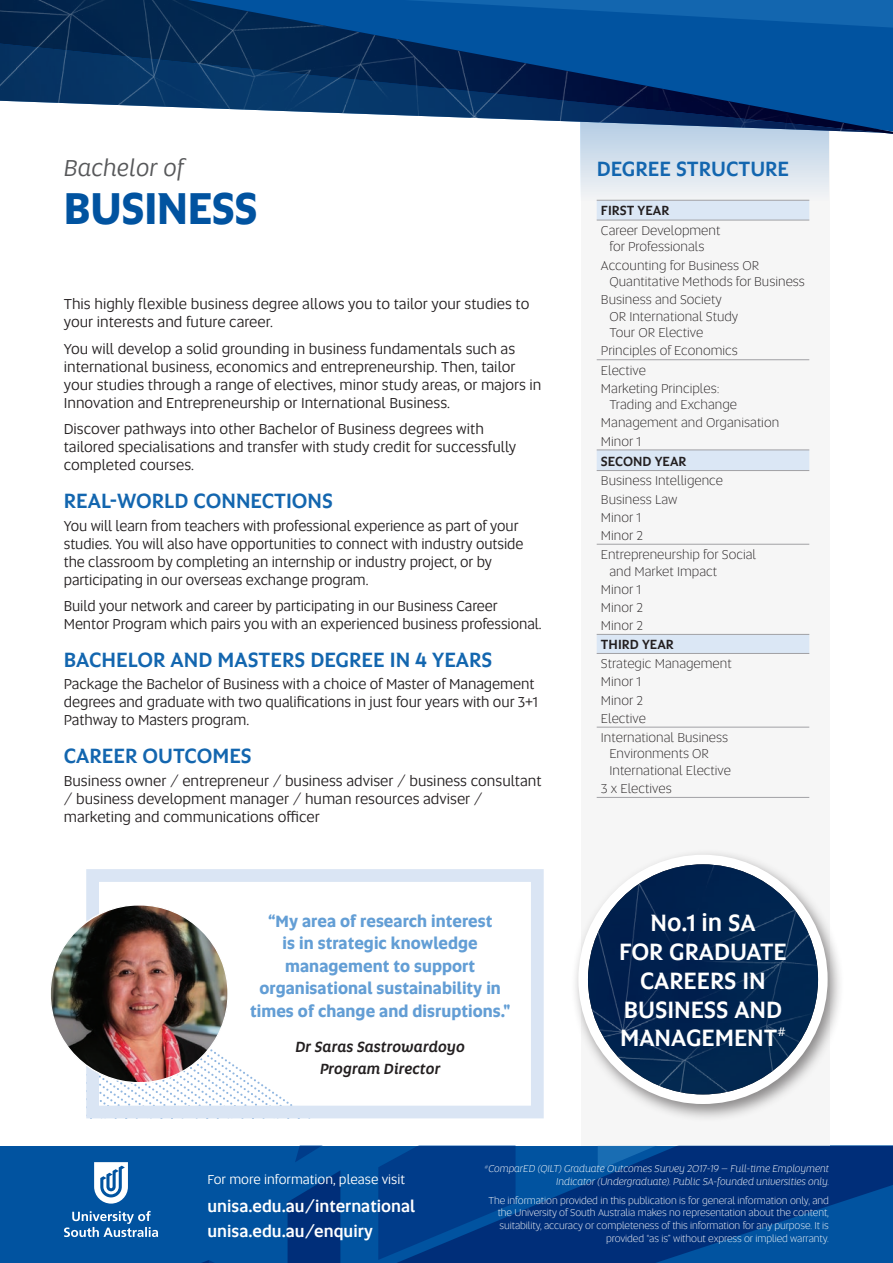
<style>
.page{position:relative;width:893px;height:1263px;background:#fff}
.page>*{position:absolute;margin:0;border:0;box-sizing:border-box;transform-origin:0 0}
.Degree_Heading{font:700 45px "Altis Uni SA";letter-spacing:-.005em;color:#0153a0;scale:.96 1}
.Brag_v2{font:500 24px/28.8px "Altis Uni SA";color:#fff;text-align:center}
.t1{font:italic 24px "Altis Uni SA";color:#57585a}
.t2{font:500 21px "Altis Uni SA";color:#1366af}
.Student_Testimonial{font:700 16.5px/22.5px "Altis Uni SA";letter-spacing:.005em;color:#639ed5;text-align:center}
.Body{font:500 16.5px "Altis Uni SA";color:#fff}
.Degree_Structure_-_b{font:500 16.5px "Altis Uni SA";color:#fff}
.Body-2{font:15px/18px "Altis Uni SA";color:#231f20}
.Student_Name__Progra{font:italic 500 15px "Altis Uni SA";color:#231f20}
.Degree_Structure_-_b-2{font:300 13.5px/16.5px "Altis Uni SA";color:#231f20}
.Body-3{font:13.5px "Altis Uni SA";color:#fff}
.Degree_Structure_-_y{font:500 13.5px "Altis Uni SA";color:#231f20}
.Body-4{font:300 10.5px/12.6px "Altis Uni SA";letter-spacing:-.01em;color:#fff;text-align:right}
.Body-5{font:italic 300 10.5px/12.6px "Altis Uni SA";letter-spacing:-.01em;color:#fff;text-align:right}
</style>
<div class="page">
<svg style="left:100px;top:1061px;width:167px;height:43px"></svg>
<div style="left:86px;top:869px;width:458px;height:249px;border:13px solid #dae5f4"></div>
<img style="left:52px;top:905px;width:176px;height:177px">
<div style="left:0;top:1146px;width:893px;height:117px;background:#0153a0"></div>
<svg style="left:769px;top:1146px;width:124px;height:80px;fill:#002e79"></svg>
<svg style="left:873px;top:1146px;width:20px;height:12px"></svg>
<svg style="left:287px;top:1146px;width:482px;height:117px"></svg>
<svg style="left:202px;top:1260px;width:12px;height:3px"></svg>
<svg style="left:64px;top:1211px;width:94px;height:26px"></svg>
<svg style="left:94px;top:1162px;width:34px;height:41px"></svg>
<div style="left:581px;top:16px;width:248px;height:1130px;background:#f0f0f1"></div>
<svg style="left:580px;top:134px;width:249px;height:67px"></svg>
<img style="left:0;top:0;width:893px;height:133px">
<svg style="left:597px;top:201px;width:212px;height:452px"></svg>
<hr style="left:597px;top:200px;width:212px;height:1px;background:#a1a1a5">
<hr style="left:597px;top:220px;width:212px;height:1px;background:#a1a1a5">
<hr style="left:597px;top:470px;width:212px;height:1px;background:#a1a1a5">
<hr style="left:597px;top:653px;width:212px;height:1px;background:#a1a1a5">
<hr style="left:597px;top:727px;width:212px;height:1px;background:#a1a1a5">
<hr style="left:597px;top:797px;width:212px;height:1px;background:#a1a1a5">
<hr style="left:597px;top:359px;width:212px;height:1px;background:#a1a1a5">
<hr style="left:597px;top:544px;width:212px;height:1px;background:#a1a1a5">
<hr style="left:597px;top:449px;width:212px;height:1px;background:#a1a1a5">
<hr style="left:597px;top:634px;width:212px;height:1px;background:#a1a1a5">
<div style="left:571px;top:848px;width:273px;height:274px;background:#231f20;opacity:.51"></div>
<div style="left:578px;top:855px;width:250px;height:249px;background:#fff;border-radius:50%"></div>
<img style="left:588px;top:864px;width:230px;height:230px;border-radius:115px">
<p class="t1" style="left:64px;top:151px;width:122px">Bachelor of</p>
<p class="Degree_Heading" style="left:64px;top:175px;width:204px">BUSINESS</p>
<p class="Body-2" style="left:64px;top:295px;width:467px">This highly flexible business degree allows you to tailor your studies to your interests and future career.</p>
<p class="Body-2" style="left:64px;top:339px;width:479px">You will develop a solid grounding in business fundamentals such as international business, economics and entrepreneurship. Then, tailor your studies through a range of electives, minor study areas, or majors in Innovation and Entrepreneurship or International Business.</p>
<p class="Body-2" style="left:64px;top:420px;width:454px">Discover pathways into other Bachelor of Business degrees with tailored specialisations and transfer with study credit for successfully completed courses.</p>
<h3 class="t2" style="left:64px;top:485px;width:271px">REAL-WORLD CONNECTIONS</h3>
<p class="Body-2" style="left:64px;top:516px;width:461px">You will learn from teachers with professional experience as part of your studies. You will also have opportunities to connect with industry outside the classroom by completing an internship or industry project, or by participating in our overseas exchange program.</p>
<p class="Body-2" style="left:64px;top:596px;width:479px">Build your network and career by participating in our Business Career<br>Mentor Program which pairs you with an experienced business professional.</p>
<h3 class="t2" style="left:64px;top:644px;width:430px">BACHELOR AND MASTERS DEGREE IN 4 YEARS</h3>
<p class="Body-2" style="left:64px;top:675px;width:476px">Package the Bachelor of Business with a choice of Master of Management degrees and graduate with two qualifications in just four years with our 3+1<br>Pathway to Masters program.</p>
<h3 class="t2" style="left:64px;top:740px;width:189px">CAREER OUTCOMES</h3>
<p class="Body-2" style="left:64px;top:771px;width:479px">Business owner / entrepreneur / business adviser / business consultant / business development manager / human resources adviser / marketing and communications officer</p>
<p class="Student_Testimonial" style="left:250px;top:908px;width:262px">“My area of research interest<br>is in strategic knowledge management to support organisational sustainability in times of change and disruptions."</p>
<p class="Student_Name__Progra" style="left:295px;top:1035px;width:171px">Dr Saras Sastrowardoyo</p>
<p class="Student_Name__Progra" style="left:320px;top:1057px;width:122px">Program Director</p>
<h3 class="t2" style="left:597px;top:154px;width:194px">DEGREE STRUCTURE</h3>
<p class="Degree_Structure_-_y" style="left:601px;top:201px;width:70px">FIRST YEAR</p>
<p class="Degree_Structure_-_b-2" style="left:601px;top:222px;width:121px;text-align:center">Career Development for Professionals</p>
<p class="Degree_Structure_-_b-2" style="left:609px;top:256px;width:197px;text-indent:-9px">Accounting for Business OR<br>Quantitative Methods for Business</p>
<p class="Degree_Structure_-_b-2" style="left:609px;top:291px;width:130px;text-indent:-9px">Business and Society<br>OR International Study<br>Tour OR Elective</p>
<p class="Degree_Structure_-_b-2" style="left:601px;top:342px;width:138px">Principles of Economics</p>
<p class="Degree_Structure_-_b-2" style="left:601px;top:361px;width:47px">Elective</p>
<p class="Degree_Structure_-_b-2" style="left:609px;top:380px;width:129px;text-indent:-9px">Marketing Principles:<br>Trading and Exchange</p>
<p class="Degree_Structure_-_b-2" style="left:601px;top:414px;width:180px">Management and Organisation</p>
<p class="Degree_Structure_-_b-2" style="left:601px;top:432px;width:42px">Minor 1</p>
<p class="Degree_Structure_-_y" style="left:601px;top:451px;width:87px">SECOND YEAR</p>
<p class="Degree_Structure_-_b-2" style="left:601px;top:472px;width:124px">Business Intelligence</p>
<p class="Degree_Structure_-_b-2" style="left:601px;top:490px;width:78px">Business Law</p>
<p class="Degree_Structure_-_b-2" style="left:601px;top:509px;width:42px">Minor 1</p>
<p class="Degree_Structure_-_b-2" style="left:601px;top:527px;width:44px">Minor 2</p>
<p class="Degree_Structure_-_b-2" style="left:609px;top:546px;width:148px;text-indent:-9px">Entrepreneurship for Social and Market Impact</p>
<p class="Degree_Structure_-_b-2" style="left:601px;top:581px;width:42px">Minor 1</p>
<p class="Degree_Structure_-_b-2" style="left:601px;top:599px;width:44px">Minor 2</p>
<p class="Degree_Structure_-_b-2" style="left:601px;top:617px;width:44px">Minor 2</p>
<p class="Degree_Structure_-_y" style="left:601px;top:634px;width:74px">THIRD YEAR</p>
<p class="Degree_Structure_-_b-2" style="left:601px;top:655px;width:132px">Strategic Management</p>
<p class="Degree_Structure_-_b-2" style="left:601px;top:673px;width:42px">Minor 1</p>
<p class="Degree_Structure_-_b-2" style="left:601px;top:691px;width:44px">Minor 2</p>
<p class="Degree_Structure_-_b-2" style="left:601px;top:710px;width:47px">Elective</p>
<p class="Degree_Structure_-_b-2" style="left:609px;top:729px;width:123px;text-indent:-9px">International Business<br>Environments OR<br>International Elective</p>
<p class="Degree_Structure_-_b-2" style="left:601px;top:780px;width:72px">3 x Electives</p>
<p class="Brag_v2" style="left:619px;top:907px;width:169px">No.1 in SA<br>FOR GRADUATE<br>CAREERS IN<br>BUSINESS AND<br>MANAGEMENT<sup>#</sup></p>
<p class="Body-3" style="left:207px;top:1170px;width:199px">For more information, please visit</p>
<p class="Body" style="left:207px;top:1194px;width:209px">unisa.edu.au/international</p>
<p class="Degree_Structure_-_b" style="left:207px;top:1219px;width:167px">unisa.edu.au/enquiry</p>
<p class="Body-5" style="left:485px;top:1162px;width:346px"><sup>#</sup>ComparED (QILT) Graduate Outcomes Survey 2017-19 – Full-time Employment<br>Indicator (Undergraduate). Public SA-founded universities only.</p>
<p class="Body-4" style="left:488px;top:1194px;width:342px">The information provided in this publication is for general information only, and the University of South Australia makes no representation about the content, suitability, accuracy or completeness of this information for any purpose. It is provided “as is” without express or implied warranty.</p>
</div>
